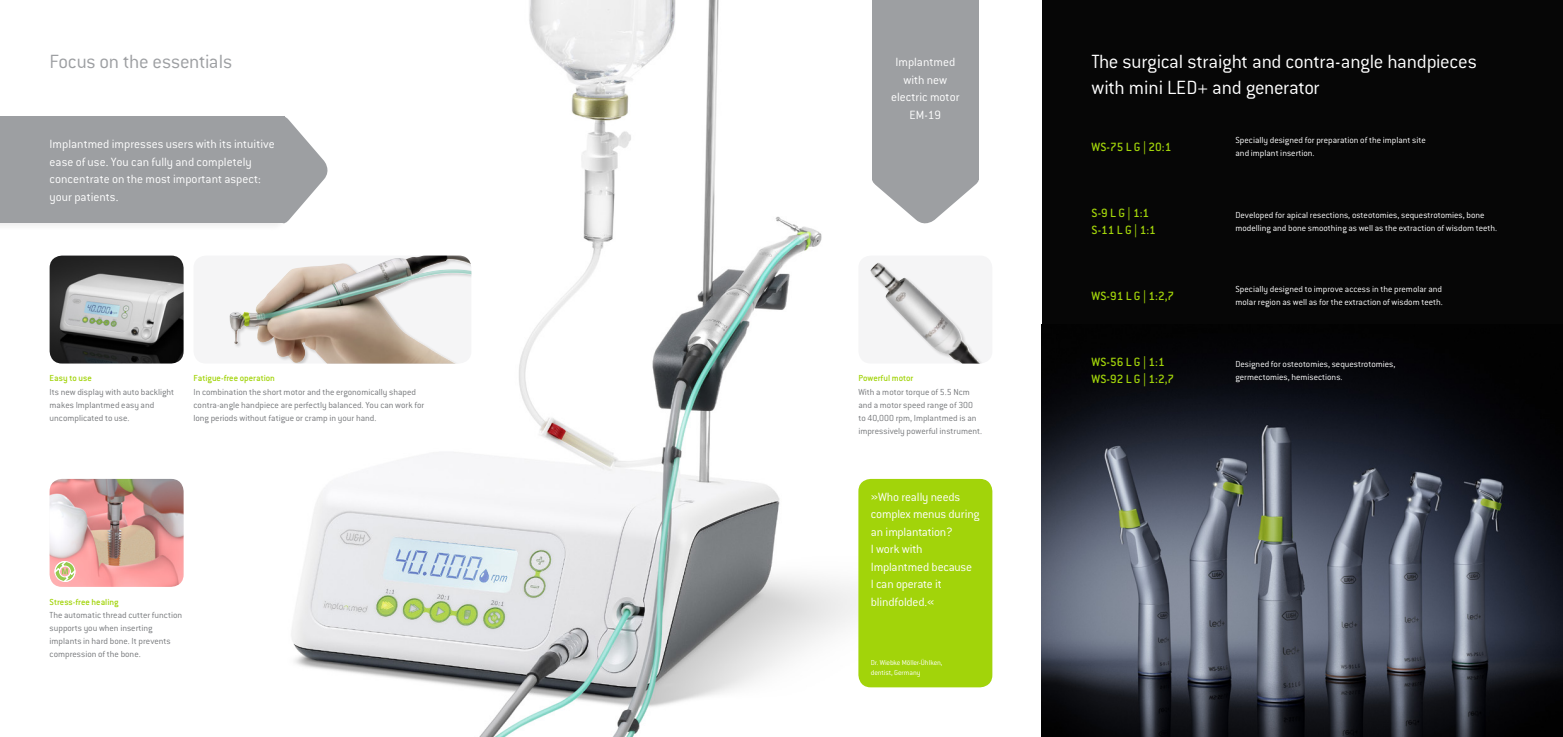
<style>
.page{position:relative;width:1563px;height:737px;background:#fff}
.page>*{position:absolute;margin:0;border:0;box-sizing:border-box;transform-origin:0 0}
.t1{font:300 21px/26.2px "Conduit ITC Pro";letter-spacing:-.015em;color:#fff}
.t2{font:300 21px "Conduit ITC Pro";letter-spacing:-.015em;color:#9d9fa2}
.t3{font:300 13.12px/17.5px "Conduit ITC Pro";color:#fff}
.t4{font:500 13.12px/17.5px "Conduit ITC Pro";color:#a2d40a}
.t5{font:300 9.62px/13.1px "Conduit ITC Pro";color:#76787b}
.t6{font:300 9.62px/13.1px "Conduit ITC Pro";color:#fff}
.t7{font:500 9.62px "Conduit ITC Pro";color:#a2d40a}
.t8{font:300 7.88px/9.6px "Conduit ITC Pro";letter-spacing:-.015em;color:#fff}
</style>
<div class="page">
<img style="left:117px;top:0;width:876px;height:737px">
<img style="left:50px;top:255px;width:134px;height:108px">
<div style="left:193px;top:255px;width:278px;height:108px;background:#f5f5f6;border-radius:12px"></div>
<div style="left:229px;top:255px;width:242px;height:108px;background:#231f20;opacity:.2"></div>
<img style="left:229px;top:255px;width:227px;height:108px">
<div style="left:0;top:115px;width:324px;height:116px;background:#231f20;opacity:.07"></div>
<div style="left:0;top:117px;width:284px;height:106px;background:#9d9fa2"></div>
<svg style="left:281px;top:111px;width:51px;height:118px"></svg>
<div style="left:872px;top:0;width:106px;height:180px;background:#9d9fa2"></div>
<svg style="left:866px;top:177px;width:118px;height:51px"></svg>
<div style="left:1042px;top:0;width:521px;height:737px;background:#060606"></div>
<img style="left:50px;top:479px;width:134px;height:108px">
<svg style="left:55px;top:561px;width:20px;height:21px"></svg>
<div style="left:858px;top:255px;width:134px;height:108px;background:#f5f5f6;border-radius:12px"></div>
<div style="left:869px;top:261px;width:123px;height:102px;background:#f5f5f6"></div>
<img style="left:870px;top:262px;width:110px;height:101px">
<img style="left:1042px;top:382px;width:521px;height:355px">
<div style="left:858px;top:479px;width:134px;height:208px;background:#a2d40a;border-radius:12px"></div>
<h1 class="t2" style="left:50px;top:50px;width:184px">Focus on the essentials</h1>
<h2 class="t3" style="left:50px;top:136px;width:227px">Implantmed impresses users with its intuitive ease of use. You can fully and completely concentrate on the most important aspect: your patients.</h2>
<p class="t7" style="left:50px;top:373px;width:44px">Easy to use</p>
<p class="t5" style="left:50px;top:385px;width:126px">Its new display with auto backlight makes Implantmed easy and uncomplicated to use.</p>
<p class="t7" style="left:193px;top:373px;width:83px">Fatigue-free operation</p>
<p class="t5" style="left:193px;top:385px;width:232px">In combination the short motor and the ergonomically shaped contra-angle handpiece are perfectly balanced. You can work for long periods without fatigue or cramp in your hand.</p>
<p class="t7" style="left:50px;top:596px;width:71px">Stress-free healing</p>
<p class="t5" style="left:50px;top:608px;width:134px">The automatic thread cutter function supports you when inserting implants in hard bone. It prevents compression of the bone.</p>
<h2 class="t3" style="left:891px;top:54px;width:70px;text-align:center">Implantmed with new electric motor<br>EM-19</h2>
<p class="t7" style="left:858px;top:373px;width:57px">Powerful motor</p>
<p class="t5" style="left:858px;top:385px;width:125px">With a motor torque of 5.5 Ncm and a motor speed range of 300 to 40,000 rpm, Implantmed is an impressively powerful instrument.</p>
<h2 class="t3" style="left:871px;top:488px;width:110px">»Who really needs complex menus during an implantation?<br>I work with<br>Implantmed because<br>I can operate it blindfolded.«</h2>
<p class="t8" style="left:871px;top:658px;width:73px">Dr. Wiebke Möller-Ühlken, dentist, Germany</p>
<h1 class="t1" style="left:1091px;top:48px;width:387px">The surgical straight and contra-angle handpieces with mini LED+ and generator</h1>
<h2 class="t4" style="left:1091px;top:138px;width:81px">WS-75 L G | 20:1</h2>
<p class="t6" style="left:1235px;top:134px;width:192px">Specially designed for preparation of the implant site and implant insertion.</p>
<h2 class="t4" style="left:1091px;top:204px;width:66px">S-9 L G | 1:1<br>S-11 L G | 1:1</h2>
<p class="t6" style="left:1235px;top:208px;width:263px">Developed for apical resections, osteotomies, sequestrotomies, bone modelling and bone smoothing as well as the extraction of wisdom teeth.</p>
<h2 class="t4" style="left:1091px;top:287px;width:84px">WS-91 L G | 1:2,7</h2>
<h2 class="t4" style="left:1091px;top:353px;width:84px">WS-56 L G | 1:1<br>WS-92 L G | 1:2,7</h2>
<p class="t6" style="left:1235px;top:283px;width:209px">Specially designed to improve access in the premolar and molar region as well as for the extraction of wisdom teeth.</p>
<p class="t6" style="left:1235px;top:357px;width:161px">Designed for osteotomies, sequestrotomies, germectomies, hemisections.</p>
</div>
